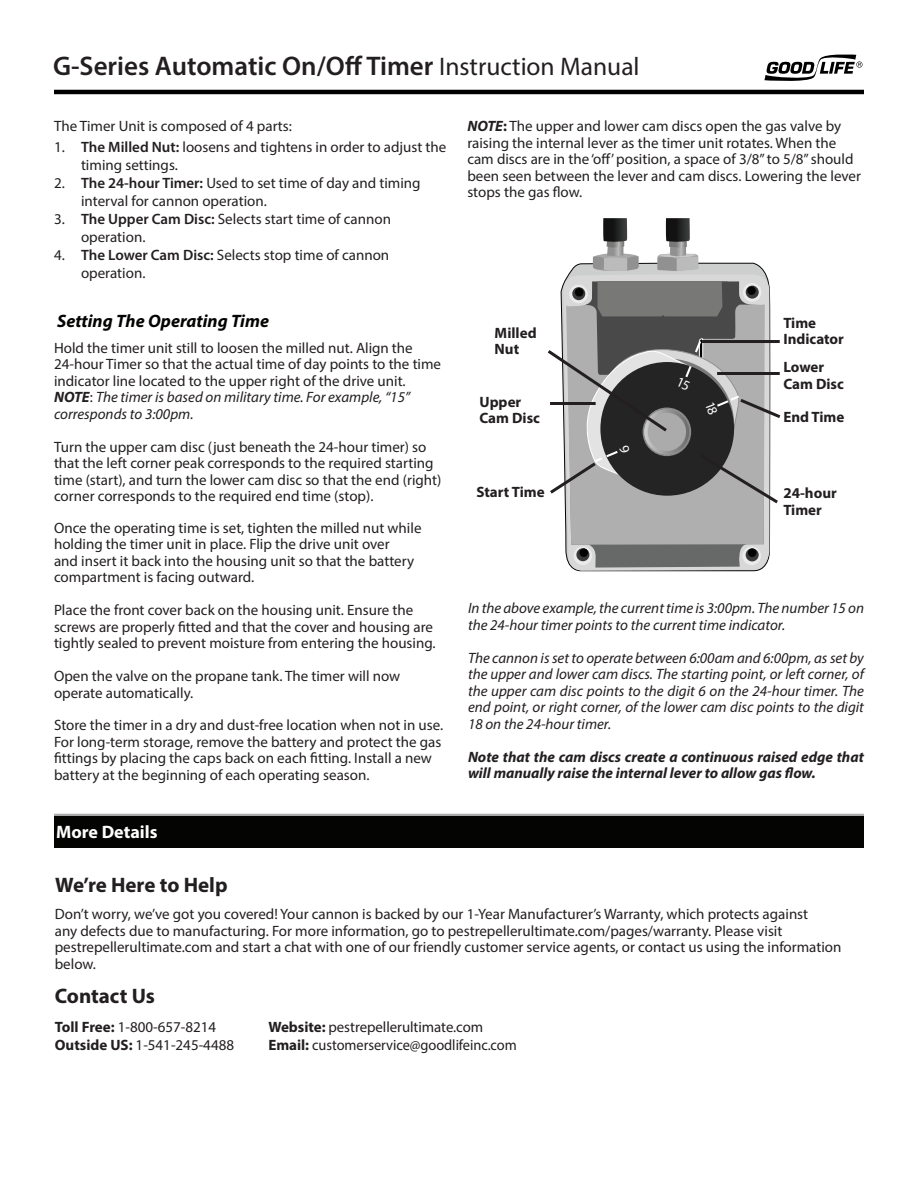
<style>
.page{position:relative;width:918px;height:1188px;background:#fff}
.page>*{position:absolute;margin:0;border:0;box-sizing:border-box;transform-origin:0 0}
.t1{font:600 27px "Myriad Pro";color:#231f20}
.t2{font:700 21px "Myriad Pro";letter-spacing:-.005em;color:#231f20}
.t3{font:italic 700 18px "Myriad Pro";color:#040503}
.t4{font:700 18px "Myriad Pro";color:#fff}
.t5{font:15px/16.5px "Myriad Pro";color:#231f20}
.t6{font:italic 15px/16.5px "Myriad Pro";color:#231f20}
.t7{font:italic 700 15px/16.5px "Myriad Pro";color:#231f20}
.t8{font:700 15px/16.5px "Myriad Pro";color:#231f20}
.s1{font-weight:400;font-size:25.5px}
.s2{font-weight:600}
.s3{font-weight:700}
.s4{font-style:normal}
.s5{font-weight:700;font-style:italic}
</style>
<div class="page">
<svg style="left:764px;top:54px;width:98px;height:27px"></svg>
<hr style="left:54px;top:90px;width:810px;height:4px;background:#000">
<svg style="left:564px;top:506px;width:206px;height:65px"></svg>
<svg style="left:567px;top:545px;width:197px;height:23px;background:#787979"></svg>
<div style="left:566px;top:506px;width:199px;height:39px;background:#afafaf"></div>
<svg style="left:742px;top:546px;width:19px;height:19px"></svg>
<svg style="left:574px;top:546px;width:18px;height:19px"></svg>
<svg style="left:746px;top:548px;width:13px;height:13px"></svg>
<svg style="left:576px;top:548px;width:13px;height:13px"></svg>
<div style="left:748px;top:548px;width:8px;height:9px;background:#040503;border-radius:50%"></div>
<div style="left:580px;top:548px;width:8px;height:9px;background:#040503;border-radius:50%"></div>
<div style="left:54px;top:816px;width:810px;height:32px;background:#040503"></div>
<hr style="left:54px;top:814px;width:810px;height:2px;background:#acacac">
<svg style="left:547px;top:218px;width:234px;height:288px"></svg>
<h1 class="t1" style="left:53px;top:49px;width:588px">G-Series Automatic On/Off Timer <span class="s1">Instruction Manual</span></h1>
<p class="t5" style="left:54px;top:118px;width:239px">The Timer Unit is composed of 4 parts:</p>
<p class="t5" style="left:81px;top:138px;width:367px;line-height:18px;text-indent:-27px">1. <span class="s2">The Milled Nut:</span> loosens and tightens in order to adjust the timing settings.</p>
<p class="t5" style="left:81px;top:174px;width:341px;line-height:18px;text-indent:-27px">2. <span class="s2">The 24-hour Timer:</span> Used to set time of day and timing interval for cannon operation.</p>
<p class="t5" style="left:81px;top:210px;width:312px;line-height:18px;text-indent:-27px">3. <span class="s2">The Upper Cam Disc:</span> Selects start time of cannon operation.</p>
<p class="t5" style="left:81px;top:246px;width:310px;line-height:18px;text-indent:-27px">4. <span class="s2">The Lower Cam Disc:</span> Selects stop time of cannon operation.</p>
<p class="t3" style="left:57px;top:309px;width:214px">Setting The Operating Time</p>
<p class="t5" style="left:54px;top:339px;width:389px">Hold the timer unit still to loosen the milled nut. Align the<br>24-hour Timer so that the actual time of day points to the time indicator line located to the upper right of the drive unit.</p>
<p class="t6" style="left:54px;top:389px;width:358px"><span class="s3">NOTE</span><span class="s4">:</span> The timer is based on military time. For example, “15” corresponds to 3:00pm.</p>
<p class="t5" style="left:54px;top:438px;width:389px">Turn the upper cam disc (just beneath the 24-hour timer) so that the left corner peak corresponds to the required starting time (start), and turn the lower cam disc so that the end (right) corner corresponds to the required end time (stop).</p>
<p class="t5" style="left:54px;top:519px;width:369px">Once the operating time is set, tighten the milled nut while holding the timer unit in place. Flip the drive unit over<br>and insert it back into the housing unit so that the battery compartment is facing outward.</p>
<p class="t5" style="left:54px;top:602px;width:383px">Place the front cover back on the housing unit. Ensure the screws are properly fitted and that the cover and housing are tightly sealed to prevent moisture from entering the housing.</p>
<p class="t5" style="left:54px;top:668px;width:348px">Open the valve on the propane tank. The timer will now operate automatically.</p>
<p class="t5" style="left:54px;top:717px;width:391px">Store the timer in a dry and dust-free location when not in use.<br>For long-term storage, remove the battery and protect the gas fittings by placing the caps back on each fitting. Install a new battery at the beginning of each operating season.</p>
<p class="t4" style="left:56px;top:820px;width:103px">More Details</p>
<p class="t2" style="left:55px;top:871px;width:174px">We’re Here to Help</p>
<p class="t5" style="left:467px;top:118px;width:395px"><span class="s5">NOTE</span><span class="s3">:</span> The upper and lower cam discs open the gas valve by raising the internal lever as the timer unit rotates. When the cam discs are in the ‘off’ position, a space of 3/8” to 5/8” should been seen between the lever and cam discs. Lowering the lever stops the gas flow.</p>
<p class="t8" style="left:495px;top:324px;width:43px">Milled<br>Nut</p>
<p class="t8" style="left:479px;top:393px;width:62px">Upper<br>Cam Disc</p>
<p class="t8" style="left:476px;top:483px;width:70px">Start Time</p>
<p class="t8" style="left:783px;top:314px;width:34px">Time</p>
<p class="t8" style="left:783px;top:331px;width:62px">Indicator</p>
<p class="t8" style="left:783px;top:359px;width:62px">Lower<br>Cam Disc</p>
<p class="t8" style="left:783px;top:408px;width:62px">End Time</p>
<p class="t8" style="left:783px;top:484px;width:55px">24-hour</p>
<p class="t8" style="left:783px;top:501px;width:40px">Timer</p>
<p class="t6" style="left:468px;top:600px;width:398px">In the above example, the current time is 3:00pm. The number 15 on the 24-hour timer points to the current time indicator.</p>
<p class="t6" style="left:468px;top:649px;width:398px;text-align:justify">The cannon is set to operate between 6:00am and 6:00pm, as set by the upper and lower cam discs. The starting point, or left corner, of the upper cam disc points to the digit 6 on the 24-hour timer. The end point, or right corner, of the lower cam disc points to the digit 18 on the 24-hour timer.</p>
<p class="t7" style="left:468px;top:748px;width:397px">Note that the cam discs create a continuous raised edge that will manually raise the internal lever to allow gas flow.</p>
<p class="t5" style="left:55px;top:906px;width:788px">Don’t worry, we’ve got you covered! Your cannon is backed by our 1-Year Manufacturer’s Warranty, which protects against<br>any defects due to manufacturing. For more information, go to pestrepellerultimate.com/pages/warranty. Please visit pestrepellerultimate.com and start a chat with one of our friendly customer service agents, or contact us using the information below.</p>
<p class="t2" style="left:55px;top:982px;width:102px">Contact Us</p>
<p class="t5" style="left:55px;top:1019px;width:163px"><span class="s3">Toll Free:</span> 1-800-657-8214</p>
<p class="t5" style="left:55px;top:1037px;width:181px"><span class="s3">Outside US:</span> 1-541-245-4488</p>
<p class="t5" style="left:268px;top:1018px;width:250px;line-height:18px"><span class="s3">Website:</span> pestrepellerultimate.com<br><span class="s3">Email:</span> customerservice@goodlifeinc.com</p>
</div>
